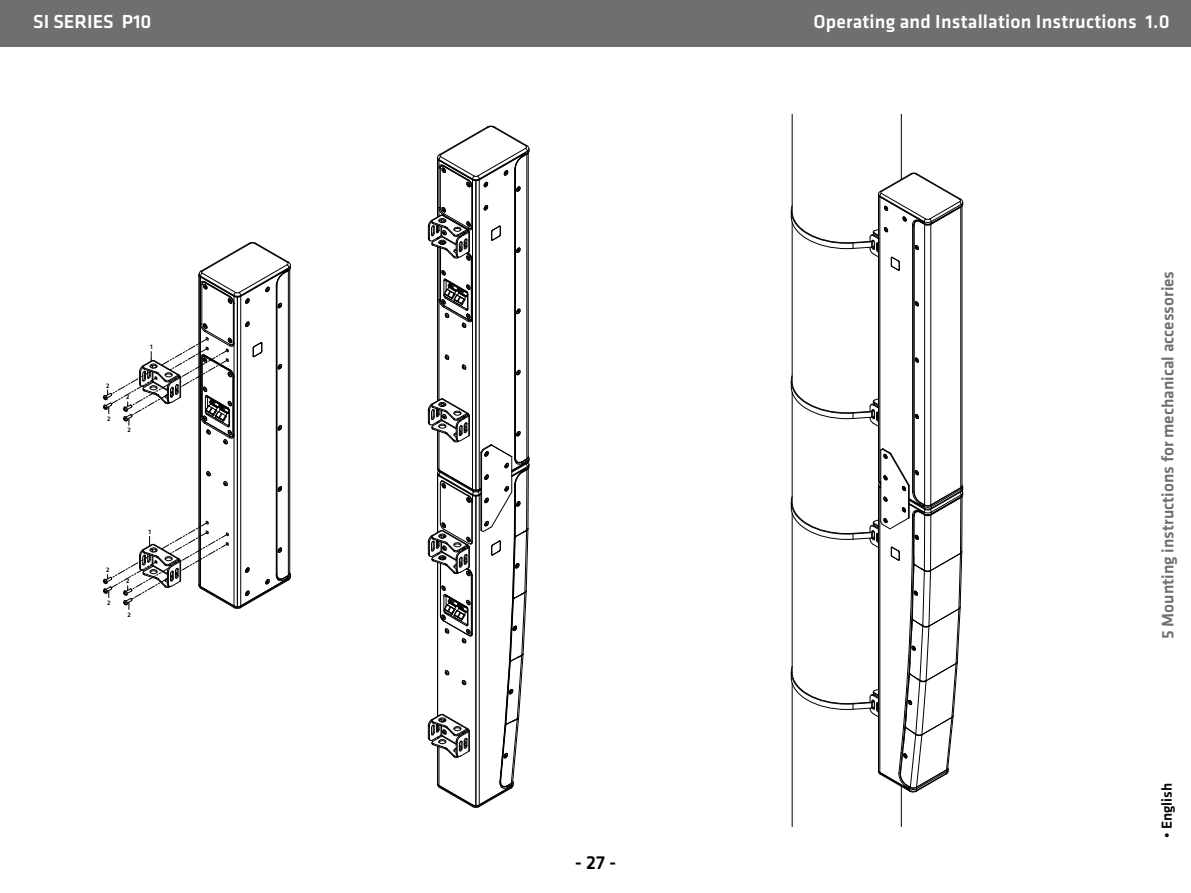
<style>
.page{position:relative;width:1191px;height:893px;background:#fff}
.page>*{position:absolute;margin:0;border:0;box-sizing:border-box;transform-origin:0 0}
.t1{font:500 19.5px "Klavika";letter-spacing:.01em;color:#fff}
.t2{font:500 19.5px "Klavika";color:#000}
.BDA_Unterheadline2_n{font:500 17.25px "Klavika";color:#706f6f}
.t3{font:500 15px "Klavika";color:#000}
.t4{font:500 6.75px "Klavika";color:#010202}
</style>
<div class="page">
<div style="left:0;top:0;width:1191px;height:47px;background:#706f6f"></div>
<hr style="left:240px;top:296px;width:1px;height:310px;background:#000">
<hr style="left:479px;top:180px;width:1px;height:309px;background:#000">
<hr style="left:514px;top:169px;width:1px;height:290px;background:#000">
<hr style="left:199px;top:275px;width:1px;height:310px;background:#000">
<hr style="left:237px;top:297px;width:1px;height:310px;background:#000">
<hr style="left:234px;top:304px;width:1px;height:39px;background:#000">
<hr style="left:200px;top:284px;width:1px;height:40px;background:#000">
<hr style="left:234px;top:435px;width:1px;height:171px;background:#000">
<hr style="left:200px;top:416px;width:1px;height:170px;background:#000">
<hr style="left:437px;top:158px;width:1px;height:59px;background:#000">
<hr style="left:437px;top:247px;width:1px;height:154px;background:#000">
<hr style="left:475px;top:181px;width:1px;height:309px;background:#000">
<hr style="left:439px;top:168px;width:1px;height:39px;background:#000">
<hr style="left:472px;top:319px;width:1px;height:170px;background:#000">
<hr style="left:439px;top:247px;width:1px;height:52px;background:#000">
<hr style="left:439px;top:299px;width:1px;height:101px;background:#000">
<hr style="left:472px;top:187px;width:1px;height:39px;background:#000">
<svg style="left:245px;top:322px;width:4px;height:5px"></svg>
<svg style="left:484px;top:205px;width:4px;height:6px"></svg>
<hr style="left:288px;top:271px;width:1px;height:304px;background:#000">
<hr style="left:276px;top:285px;width:1px;height:289px;background:#000">
<hr style="left:277px;top:285px;width:1px;height:289px;background:#000">
<svg style="left:278px;top:425px;width:4px;height:6px"></svg>
<svg style="left:278px;top:486px;width:4px;height:6px"></svg>
<svg style="left:278px;top:364px;width:4px;height:5px"></svg>
<hr style="left:289px;top:269px;width:1px;height:304px;background:#000">
<hr style="left:526px;top:154px;width:1px;height:305px;background:#000">
<hr style="left:515px;top:169px;width:1px;height:289px;background:#000">
<svg style="left:516px;top:309px;width:4px;height:5px"></svg>
<svg style="left:516px;top:370px;width:4px;height:5px"></svg>
<svg style="left:516px;top:248px;width:4px;height:5px"></svg>
<hr style="left:528px;top:153px;width:1px;height:304px;background:#000">
<svg style="left:253px;top:342px;width:10px;height:15px"></svg>
<svg style="left:491px;top:226px;width:10px;height:15px"></svg>
<hr style="left:202px;top:285px;width:1px;height:39px;background:#000">
<hr style="left:233px;top:303px;width:1px;height:39px;background:#000">
<svg style="left:199px;top:242px;width:92px;height:66px"></svg>
<hr style="left:440px;top:168px;width:1px;height:40px;background:#000">
<hr style="left:471px;top:187px;width:1px;height:39px;background:#000">
<svg style="left:437px;top:126px;width:93px;height:66px"></svg>
<hr style="left:471px;top:260px;width:1px;height:58px;background:#000">
<hr style="left:472px;top:260px;width:1px;height:58px;background:#000">
<hr style="left:440px;top:248px;width:1px;height:52px;background:#000">
<svg style="left:206px;top:471px;width:5px;height:6px"></svg>
<svg style="left:223px;top:481px;width:5px;height:5px"></svg>
<svg style="left:445px;top:355px;width:4px;height:5px"></svg>
<svg style="left:439px;top:270px;width:34px;height:58px"></svg>
<svg style="left:462px;top:365px;width:4px;height:5px"></svg>
<svg style="left:428px;top:207px;width:45px;height:54px"></svg>
<svg style="left:103px;top:324px;width:132px;height:121px"></svg>
<svg style="left:103px;top:521px;width:188px;height:88px"></svg>
<svg style="left:428px;top:399px;width:102px;height:409px"></svg>
<hr style="left:879px;top:197px;width:1px;height:285px;background:#000">
<hr style="left:912px;top:225px;width:1px;height:266px;background:#000">
<hr style="left:913px;top:225px;width:1px;height:266px;background:#000">
<hr style="left:878px;top:195px;width:1px;height:285px;background:#000">
<hr style="left:960px;top:207px;width:1px;height:281px;background:#000">
<hr style="left:930px;top:224px;width:1px;height:281px;background:#000">
<hr style="left:924px;top:224px;width:1px;height:281px;background:#000">
<hr style="left:914px;top:225px;width:1px;height:267px;background:#000">
<svg style="left:915px;top:358px;width:4px;height:5px"></svg>
<svg style="left:915px;top:414px;width:4px;height:5px"></svg>
<svg style="left:915px;top:301px;width:4px;height:5px"></svg>
<hr style="left:961px;top:206px;width:1px;height:280px;background:#000">
<hr style="left:901px;top:786px;width:1px;height:41px;background:#000">
<hr style="left:901px;top:114px;width:1px;height:65px;background:#000">
<hr style="left:792px;top:114px;width:1px;height:97px;background:#000">
<hr style="left:792px;top:222px;width:1px;height:159px;background:#000">
<hr style="left:792px;top:392px;width:1px;height:110px;background:#000">
<hr style="left:792px;top:683px;width:1px;height:144px;background:#000">
<svg style="left:790px;top:173px;width:173px;height:98px"></svg>
<svg style="left:790px;top:448px;width:173px;height:344px"></svg>
<svg style="left:790px;top:375px;width:88px;height:51px"></svg>
<p class="t1" style="left:33px;top:9px;width:120px">SI SERIES P10</p>
<p class="t1" style="left:813px;top:9px;width:358px">Operating and Installation Instructions 1.0</p>
<p class="t4" style="left:106px;top:381px;width:5px">2</p>
<p class="t4" style="left:107px;top:414px;width:5px">2</p>
<p class="t4" style="left:126px;top:393px;width:5px">2</p>
<p class="t4" style="left:127px;top:426px;width:5px">2</p>
<p class="t4" style="left:150px;top:342px;width:4px">1</p>
<p class="t4" style="left:106px;top:565px;width:5px">2</p>
<p class="t4" style="left:107px;top:598px;width:5px">2</p>
<p class="t4" style="left:126px;top:577px;width:5px">2</p>
<p class="t4" style="left:127px;top:610px;width:5px">2</p>
<p class="t4" style="left:149px;top:527px;width:4px">1</p>
<p class="t2" style="left:575px;top:850px;width:43px">- 27 -</p>
<p class="BDA_Unterheadline2_n" style="left:1156px;top:639px;width:370px;rotate:-90deg">5 Mounting instructions for mechanical accessories</p>
<p class="t3" style="left:1156px;top:838px;width:57px;rotate:-90deg">• English</p>
</div>
